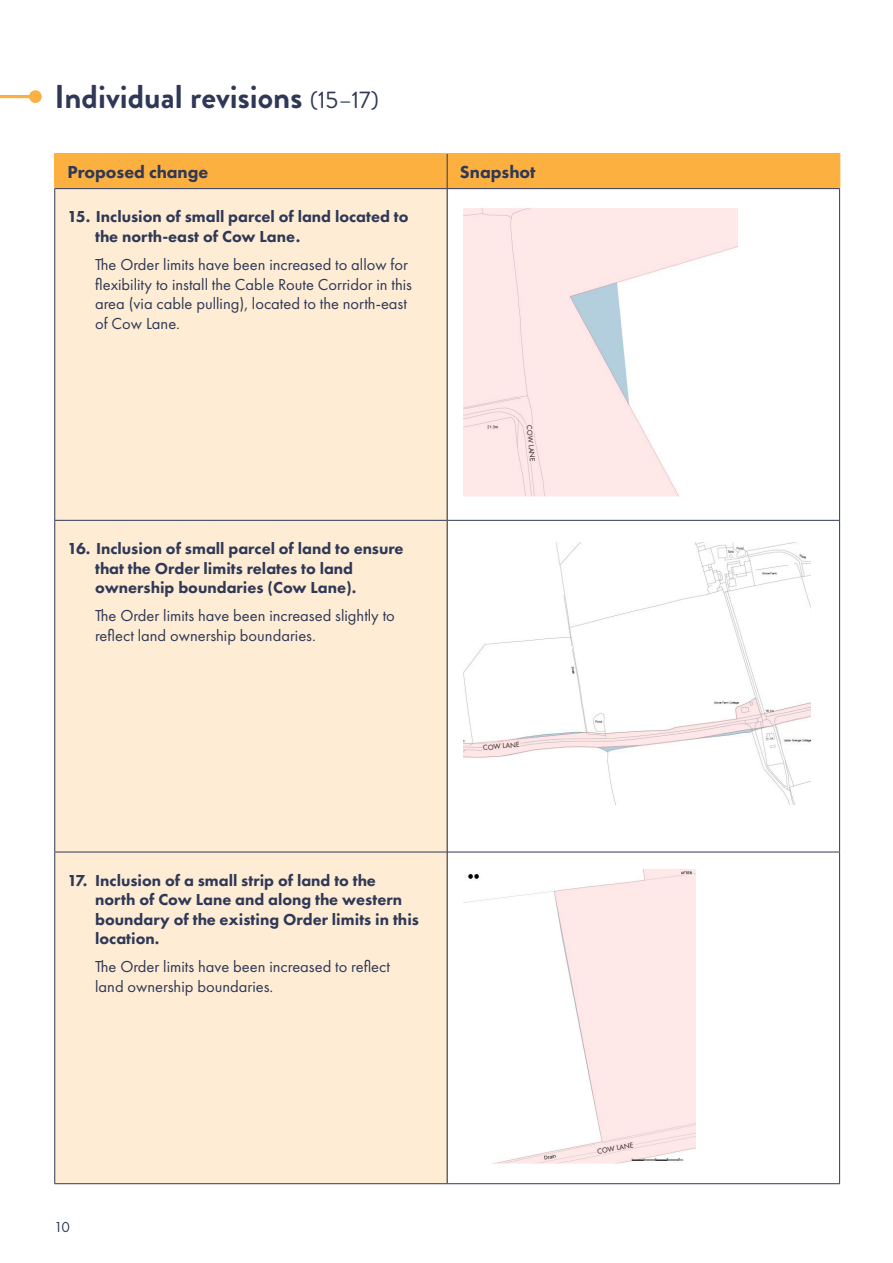
<style>
.page{position:relative;width:893px;height:1263px;background:#fff}
.page>*{position:absolute;margin:0;border:0;box-sizing:border-box;transform-origin:0 0}
.subheader{font:700 33px "Brandon Grotesque";color:#2f3857}
.contents{font:800 18px "Futura PT";color:#2f3857}
.contents-2{font:16.5px/19.5px "Futura PT";color:#2f3857}
.contents-3{font:800 16.5px/19.5px "Futura PT";color:#2f3857}
.body_copy{font:15px "Futura PT";color:#2f3857}
.contents-4{font:7.5px "Futura PT";color:#231f20}
.s1{font-weight:400;font-size:24px}
</style>
<div class="page">
<hr style="left:0;top:95px;width:35px;height:3px;background:#fbb03f">
<div style="left:29px;top:90px;width:13px;height:13px;background:#fbb03f;border-radius:50%"></div>
<div style="left:56px;top:154px;width:783px;height:34px;background:#fbb03f"></div>
<div style="left:55px;top:189px;width:392px;height:994px;background:#feedd4"></div>
<hr style="left:54px;top:188px;width:393px;height:1px;background:#2f3857">
<hr style="left:54px;top:189px;width:1px;height:331px;background:#2f3857">
<hr style="left:447px;top:188px;width:393px;height:1px;background:#2f3857">
<hr style="left:839px;top:189px;width:1px;height:331px;background:#2f3857">
<hr style="left:54px;top:520px;width:393px;height:1px;background:#2f3857">
<hr style="left:54px;top:521px;width:1px;height:331px;background:#2f3857">
<hr style="left:448px;top:520px;width:392px;height:1px;background:#2f3857">
<hr style="left:839px;top:521px;width:1px;height:331px;background:#2f3857">
<hr style="left:54px;top:852px;width:393px;height:1px;background:#2f3857">
<hr style="left:54px;top:852px;width:1px;height:331px;background:#2f3857">
<hr style="left:448px;top:852px;width:392px;height:1px;background:#2f3857">
<hr style="left:839px;top:852px;width:1px;height:331px;background:#2f3857">
<hr style="left:54px;top:1183px;width:393px;height:1px;background:#2f3857">
<hr style="left:447px;top:1183px;width:393px;height:1px;background:#2f3857">
<hr style="left:447px;top:154px;width:1px;height:34px;background:#2f3857">
<hr style="left:447px;top:189px;width:1px;height:331px;background:#231f20">
<hr style="left:447px;top:520px;width:1px;height:332px;background:#231f20">
<hr style="left:447px;top:852px;width:1px;height:331px;background:#231f20">
<hr style="left:54px;top:153px;width:393px;height:1px;background:#fbb03f">
<hr style="left:447px;top:153px;width:393px;height:1px;background:#fbb03f">
<hr style="left:54px;top:154px;width:2px;height:34px;background:#fbb03f">
<hr style="left:839px;top:154px;width:1px;height:34px;background:#fbb03f">
<img style="left:465px;top:209px;width:272px;height:286px">
<div style="left:462px;top:206px;width:350px;height:292px;border:2px solid #fff"></div>
<img style="left:465px;top:870px;width:231px;height:292px">
<img style="left:465px;top:543px;width:344px;height:261px">
<svg style="left:526px;top:423px;width:11px;height:40px"></svg>
<svg style="left:482px;top:740px;width:39px;height:11px"></svg>
<svg style="left:595px;top:1140px;width:40px;height:15px"></svg>
<p class="subheader" style="left:55px;top:74px;width:326px">Individual revisions <span class="s1">(15–17)</span></p>
<p class="contents" style="left:68px;top:161px;width:142px">Proposed change</p>
<p class="contents" style="left:460px;top:161px;width:77px">Snapshot</p>
<p class="contents-3" style="left:95px;top:207px;width:315px;text-indent:-28px">15. Inclusion of small parcel of land located to the north-east of Cow Lane.</p>
<p class="contents-2" style="left:95px;top:255px;width:318px">The Order limits have been increased to allow for flexibility to install the Cable Route Corridor in this area (via cable pulling), located to the north-east of Cow Lane.</p>
<p class="contents-3" style="left:95px;top:539px;width:310px;text-indent:-28px">16. Inclusion of small parcel of land to ensure that the Order limits relates to land ownership boundaries (Cow Lane).</p>
<p class="contents-2" style="left:95px;top:606px;width:301px">The Order limits have been increased slightly to reflect land ownership boundaries.</p>
<p class="contents-3" style="left:95px;top:870px;width:325px;text-indent:-28px">17. Inclusion of a small strip of land to the north of Cow Lane and along the western boundary of the existing Order limits in this location.</p>
<p class="contents-2" style="left:95px;top:957px;width:296px">The Order limits have been increased to reflect land ownership boundaries.</p>
<p class="contents-4" style="left:534px;top:425px;width:38px;rotate:85deg">COW LANE</p>
<p class="contents-4" style="left:483px;top:743px;width:38px;rotate:-5deg">COW LANE</p>
<p class="body_copy" style="left:54px;top:1218px;width:18px">10</p>
<p class="contents-4" style="left:596px;top:1147px;width:38px;rotate:-11deg">COW LANE</p>
</div>
